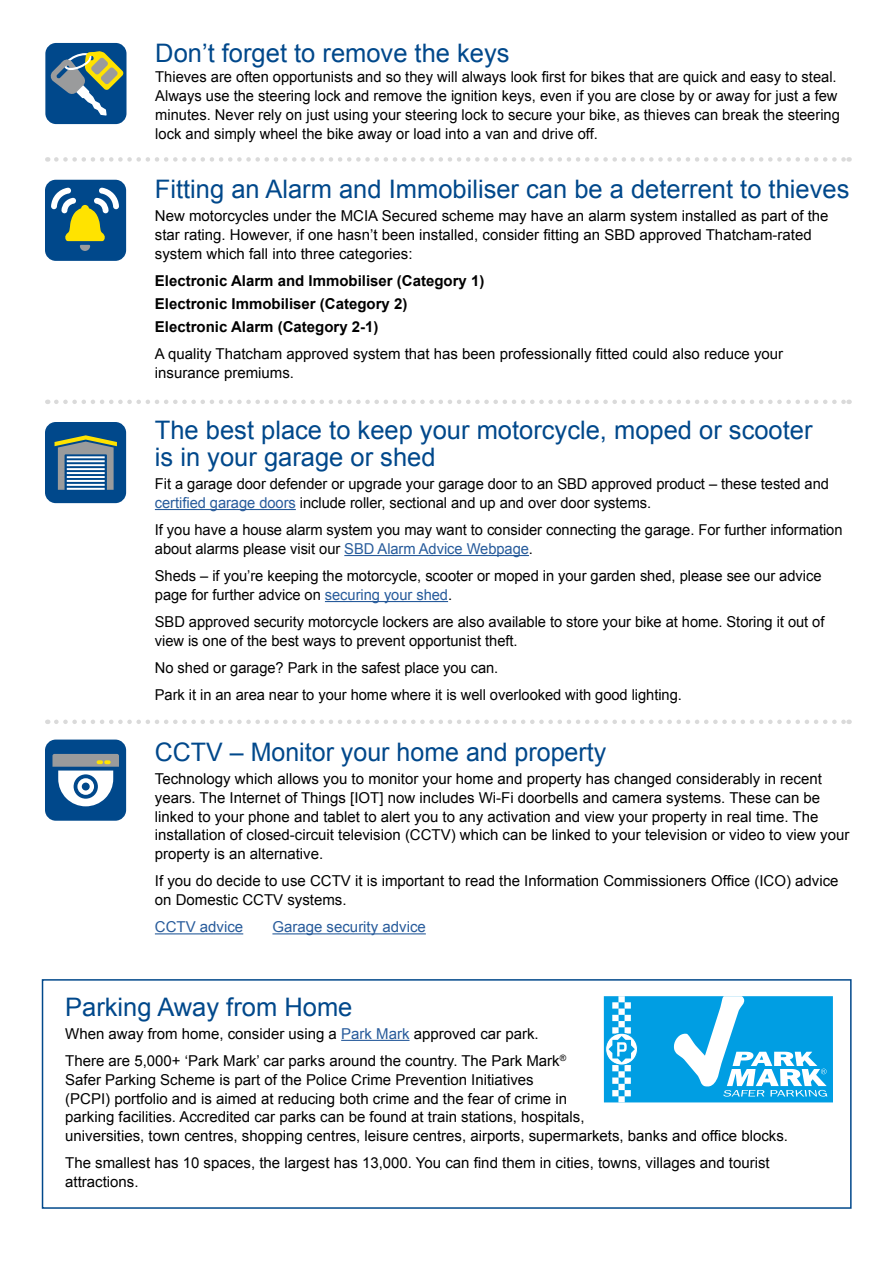
<style>
.page{position:relative;width:893px;height:1263px;background:#fff}
.page>*{position:absolute;margin:0;border:0;box-sizing:border-box;transform-origin:0 0}
.t1{font:25.5px/27px "Arial";color:#00488b}
.t2{font:15px/18.8px "Arial";color:#000}
.t3{font:700 15px/23px "Arial";color:#000}
.t4{font:15px "Arial";color:#275b9b}
.s1{color:#275b9b}
</style>
<div class="page">
<div style="left:42px;top:979px;width:810px;height:230px;border:2px solid #00488b"></div>
<svg style="left:56px;top:400px;width:794px;height:4px"></svg>
<svg style="left:56px;top:157px;width:794px;height:5px"></svg>
<svg style="left:56px;top:719px;width:794px;height:5px"></svg>
<div style="left:46px;top:181px;width:79px;height:79px;background:#00488b;border-radius:10px"></div>
<div style="left:45px;top:180px;width:81px;height:81px;border:2px solid #00488b;border-radius:10px"></div>
<hr style="left:155px;top:933px;width:88px;height:1px;background:#275b9b">
<hr style="left:272px;top:933px;width:154px;height:1px;background:#275b9b">
<hr style="left:155px;top:509px;width:141px;height:1px;background:#275b9b">
<hr style="left:344px;top:555px;width:185px;height:1px;background:#275b9b">
<hr style="left:325px;top:601px;width:123px;height:1px;background:#275b9b">
<div style="left:46px;top:423px;width:79px;height:79px;background:#00488b;border-radius:10px"></div>
<div style="left:45px;top:422px;width:81px;height:81px;border:2px solid #00488b;border-radius:10px"></div>
<svg style="left:55px;top:435px;width:62px;height:55px"></svg>
<div style="left:46px;top:741px;width:79px;height:79px;background:#00488b;border-radius:10px"></div>
<div style="left:45px;top:739px;width:81px;height:82px;border:2px solid #00488b;border-radius:10px"></div>
<svg style="left:52px;top:754px;width:67px;height:52px"></svg>
<div style="left:46px;top:44px;width:79px;height:79px;background:#00488b;border-radius:10px"></div>
<div style="left:45px;top:43px;width:81px;height:81px;border:2px solid #00488b;border-radius:10px"></div>
<svg style="left:50px;top:51px;width:74px;height:65px"></svg>
<svg style="left:51px;top:187px;width:68px;height:64px"></svg>
<hr style="left:341px;top:1040px;width:69px;height:1px;background:#275b9b">
<div style="left:604px;top:996px;width:229px;height:106px;background:#009ee3"></div>
<div style="left:618px;top:1084px;width:7px;height:6px;background:#fff"></div>
<div style="left:612px;top:1090px;width:7px;height:6px;background:#fff"></div>
<div style="left:618px;top:1096px;width:7px;height:6px;background:#fff"></div>
<div style="left:624px;top:1090px;width:7px;height:6px;background:#fff"></div>
<div style="left:612px;top:1065px;width:7px;height:6px;background:#fff"></div>
<div style="left:618px;top:1071px;width:7px;height:6px;background:#fff"></div>
<div style="left:612px;top:1077px;width:7px;height:7px;background:#fff"></div>
<div style="left:624px;top:1065px;width:7px;height:6px;background:#fff"></div>
<div style="left:624px;top:1077px;width:7px;height:7px;background:#fff"></div>
<div style="left:618px;top:996px;width:7px;height:6px;background:#fff"></div>
<div style="left:612px;top:1002px;width:7px;height:6px;background:#fff"></div>
<div style="left:618px;top:1008px;width:7px;height:7px;background:#fff"></div>
<div style="left:612px;top:1015px;width:7px;height:6px;background:#fff"></div>
<div style="left:618px;top:1021px;width:7px;height:6px;background:#fff"></div>
<div style="left:612px;top:1027px;width:7px;height:6px;background:#fff"></div>
<div style="left:624px;top:1002px;width:7px;height:6px;background:#fff"></div>
<div style="left:624px;top:1015px;width:7px;height:6px;background:#fff"></div>
<div style="left:624px;top:1027px;width:7px;height:6px;background:#fff"></div>
<svg style="left:606px;top:1033px;width:31px;height:32px"></svg>
<div style="left:605px;top:1033px;width:33px;height:32px;border:1px solid #009ee3;border-radius:50%"></div>
<svg style="left:608px;top:1036px;width:27px;height:26px"></svg>
<svg style="left:674px;top:996px;width:153px;height:100px"></svg>
<h1 class="t1" style="left:155px;top:39px;width:356px">Don’t forget to remove the keys</h1>
<p class="t2" style="left:155px;top:68px;width:686px">Thieves are often opportunists and so they will always look first for bikes that are quick and easy to steal.<br>Always use the steering lock and remove the ignition keys, even if you are close by or away for just a few minutes. Never rely on just using your steering lock to secure your bike, as thieves can break the steering lock and simply wheel the bike away or load into a van and drive off.</p>
<h1 class="t1" style="left:155px;top:176px;width:696px">Fitting an Alarm and Immobiliser can be a deterrent to thieves</h1>
<p class="t2" style="left:155px;top:207px;width:675px">New motorcycles under the MCIA Secured scheme may have an alarm system installed as part of the star rating. However, if one hasn’t been installed, consider fitting an SBD approved Thatcham-rated system which fall into three categories:</p>
<p class="t3" style="left:155px;top:270px;width:331px">Electronic Alarm and Immobiliser (Category 1)<br>Electronic Immobiliser (Category 2)<br>Electronic Alarm (Category 2-1)</p>
<p class="t2" style="left:155px;top:345px;width:630px">A quality Thatcham approved system that has been professionally fitted could also reduce your insurance premiums.</p>
<h1 class="t1" style="left:155px;top:417px;width:659px">The best place to keep your motorcycle, moped or scooter is in your garage or shed</h1>
<p class="t2" style="left:155px;top:475px;width:676px">Fit a garage door defender or upgrade your garage door to an SBD approved product – these tested and <span class="s1">certified garage doors</span> include roller, sectional and up and over door systems.</p>
<p class="t2" style="left:155px;top:521px;width:689px">If you have a house alarm system you may want to consider connecting the garage. For further information about alarms please visit our <span class="s1">SBD Alarm Advice Webpage</span>.</p>
<p class="t2" style="left:155px;top:567px;width:668px">Sheds – if you’re keeping the motorcycle, scooter or moped in your garden shed, please see our advice page for further advice on <span class="s1">securing your shed</span>.</p>
<p class="t2" style="left:155px;top:613px;width:671px">SBD approved security motorcycle lockers are also available to store your bike at home. Storing it out of view is one of the best ways to prevent opportunist theft.</p>
<p class="t2" style="left:155px;top:654px;width:528px;line-height:27.3px">No shed or garage? Park in the safest place you can.<br>Park it in an area near to your home where it is well overlooked with good lighting.</p>
<h1 class="t1" style="left:155px;top:739px;width:453px">CCTV – Monitor your home and property</h1>
<p class="t2" style="left:155px;top:769px;width:696px">Technology which allows you to monitor your home and property has changed considerably in recent years. The Internet of Things [IOT] now includes Wi-Fi doorbells and camera systems. These can be linked to your phone and tablet to alert you to any activation and view your property in real time. The installation of closed-circuit television (CCTV) which can be linked to your television or video to view your property is an alternative.</p>
<p class="t2" style="left:155px;top:872px;width:685px">If you do decide to use CCTV it is important to read the Information Commissioners Office (ICO) advice on Domestic CCTV systems.</p>
<p class="t4" style="left:155px;top:917px;width:90px">CCTV advice</p>
<p class="t4" style="left:272px;top:917px;width:155px">Garage security advice</p>
<h1 class="t1" style="left:65px;top:993px;width:289px">Parking Away from Home</h1>
<p class="t2" style="left:65px;top:1020px;width:502px;line-height:27.3px">When away from home, consider using a <span class="s1">Park Mark</span> approved car park.<br>There are 5,000+ ‘Park Mark’ car parks around the country. The Park Mark<sup>®</sup></p>
<p class="t2" style="left:65px;top:1070px;width:724px">Safer Parking Scheme is part of the Police Crime Prevention Initiatives<br>(PCPI) portfolio and is aimed at reducing both crime and the fear of crime in<br>parking facilities. Accredited car parks can be found at train stations, hospitals,<br>universities, town centres, shopping centres, leisure centres, airports, supermarkets, banks and office blocks.</p>
<p class="t2" style="left:65px;top:1154px;width:706px">The smallest has 10 spaces, the largest has 13,000. You can find them in cities, towns, villages and tourist attractions.</p>
</div>
